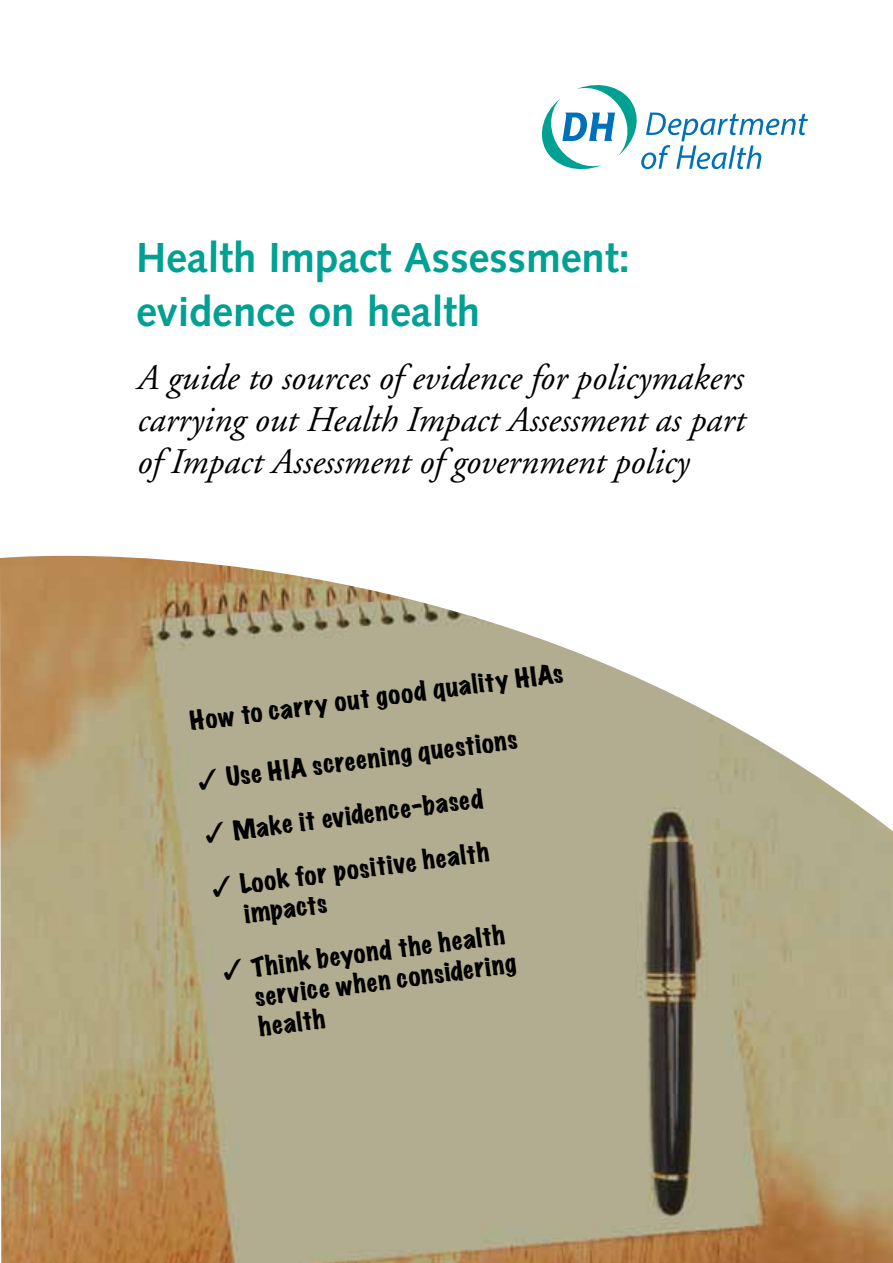
<style>
.page{position:relative;width:893px;height:1263px;background:#fff}
.page>*{position:absolute;margin:0;border:0;box-sizing:border-box;transform-origin:0 0}
.t1{font:700 42px/54px "Syntax";letter-spacing:-.005em;color:#00a093}
.t2{font:italic 36px/42px "Adobe Garamond";color:#000;text-align:justify}
.t3{font:expanded 24px/30.5px "Marker Felt";color:#000}
</style>
<div class="page">
<img style="left:0;top:556px;width:893px;height:707px">
<svg style="left:542px;top:85px;width:266px;height:84px"></svg>
<svg style="left:197px;top:768px;width:21px;height:22px"></svg>
<svg style="left:205px;top:822px;width:20px;height:22px"></svg>
<svg style="left:212px;top:875px;width:21px;height:22px"></svg>
<svg style="left:223px;top:959px;width:20px;height:21px"></svg>
<p class="t1" style="left:136px;top:231px;width:496px">Health Impact Assessment: evidence on health</p>
<p class="t2" style="left:136px;top:358px;width:609px">A guide to sources of evidence for policymakers carrying out Health Impact Assessment as part of Impact Assessment of government policy</p>
<p class="t3" style="left:188px;top:704px;width:377px;rotate:-7deg">How to carry out good quality HIAs</p>
<p class="t3" style="left:224px;top:760px;width:295px;rotate:-7deg">Use HIA screening questions</p>
<p class="t3" style="left:231px;top:814px;width:254px;rotate:-7deg">Make it evidence-based</p>
<p class="t3" style="left:238px;top:867px;width:252px;rotate:-7deg">Look for positive health impacts</p>
<p class="t3" style="left:249px;top:951px;width:265px;rotate:-7deg">Think beyond the health service when considering health</p>
</div>
